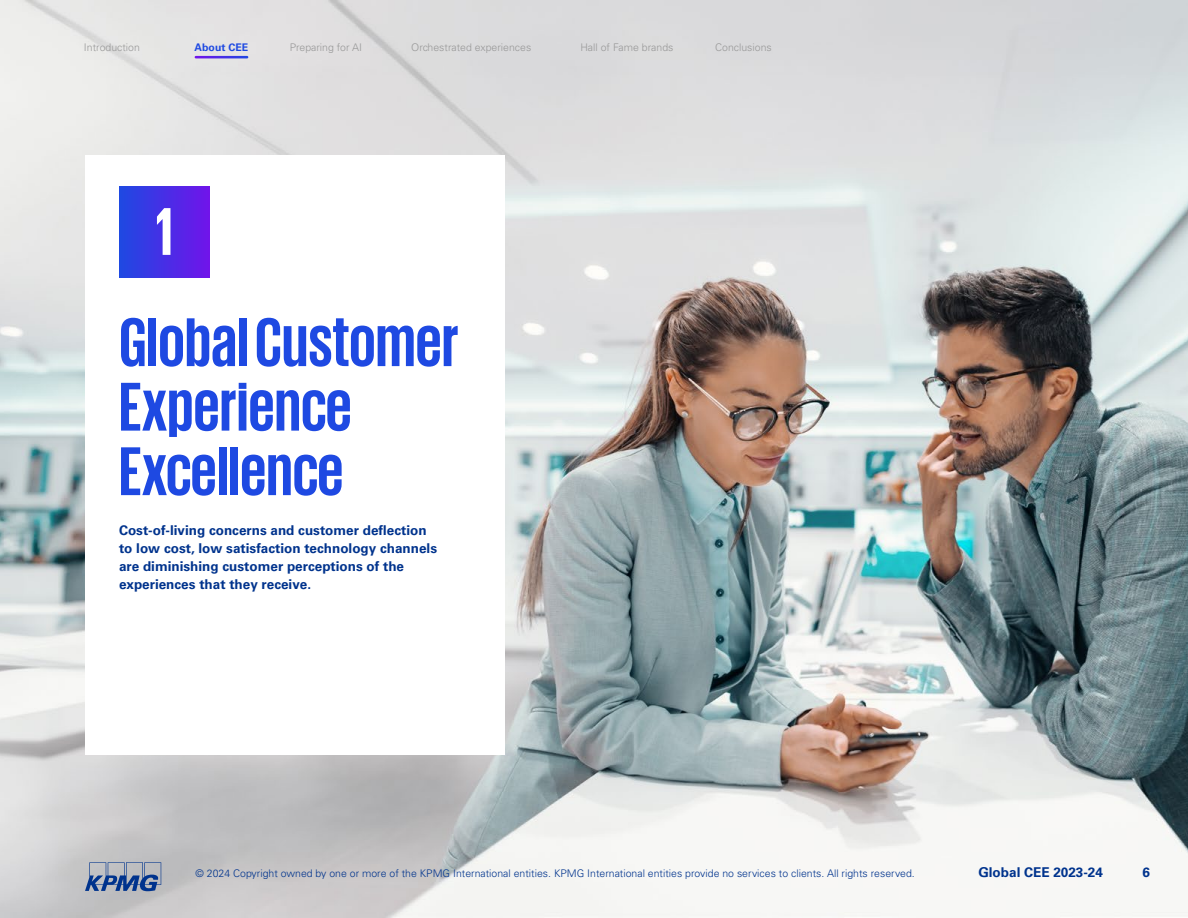
<style>
.page{position:relative;width:1188px;height:918px;background:#fff}
.page>*{position:absolute;margin:0;border:0;box-sizing:border-box;transform-origin:0 0}
.t1{font:700 70.5px/64.5px "KPMG";color:#1e49e2}
.t2{font:700 69px "KPMG";color:#fff}
.t3{font:700 13.5px/18px "Univers LT Std";color:#00338d}
.t4{font:300 10.5px "Univers LT Std";color:#00338d}
.t5{font:300 10.5px "Univers LT Std";color:#989898}
.t6{font:700 10.5px "Univers LT Std";color:#1e49e2}
</style>
<div class="page">
<img style="left:0;top:0;width:1188px;height:918px">
<div style="left:85px;top:155px;width:420px;height:600px;background:#fff"></div>
<div style="left:119px;top:186px;width:91px;height:91px;background:linear-gradient(to right,#1e49e2,#7114ea)"></div>
<svg style="left:85px;top:862px;width:76px;height:29px;background:#7c8dae"></svg>
<svg style="left:195px;top:56px;width:53px;height:2px"></svg>
<p class="t5" style="left:84px;top:41px;width:58px">Introduction</p>
<p class="t6" style="left:195px;top:41px;width:55px">About CEE</p>
<p class="t5" style="left:290px;top:41px;width:74px">Preparing for AI</p>
<p class="t5" style="left:411px;top:41px;width:122px">Orchestrated experiences</p>
<p class="t5" style="left:580px;top:41px;width:95px">Hall of Fame brands</p>
<p class="t5" style="left:715px;top:41px;width:58px">Conclusions</p>
<h2 class="t2" style="left:155px;top:197px;width:20px">1</h2>
<h1 class="t1" style="left:119px;top:308px;width:341px">Global Customer<br>Experience<br>Excellence</h1>
<p class="t3" style="left:119px;top:521px;width:320px">Cost-of-living concerns and customer deflection to low cost, low satisfaction technology channels are diminishing customer perceptions of the experiences that they receive.</p>
<p class="t4" style="left:196px;top:867px;width:721px">© 2024 Copyright owned by one or more of the KPMG International entities. KPMG International entities provide no services to clients. All rights reserved.</p>
<p class="t3" style="left:978px;top:863px;width:126px">Global CEE 2023-24</p>
<p class="t3" style="left:1143px;top:863px;width:9px">6</p>
</div>
